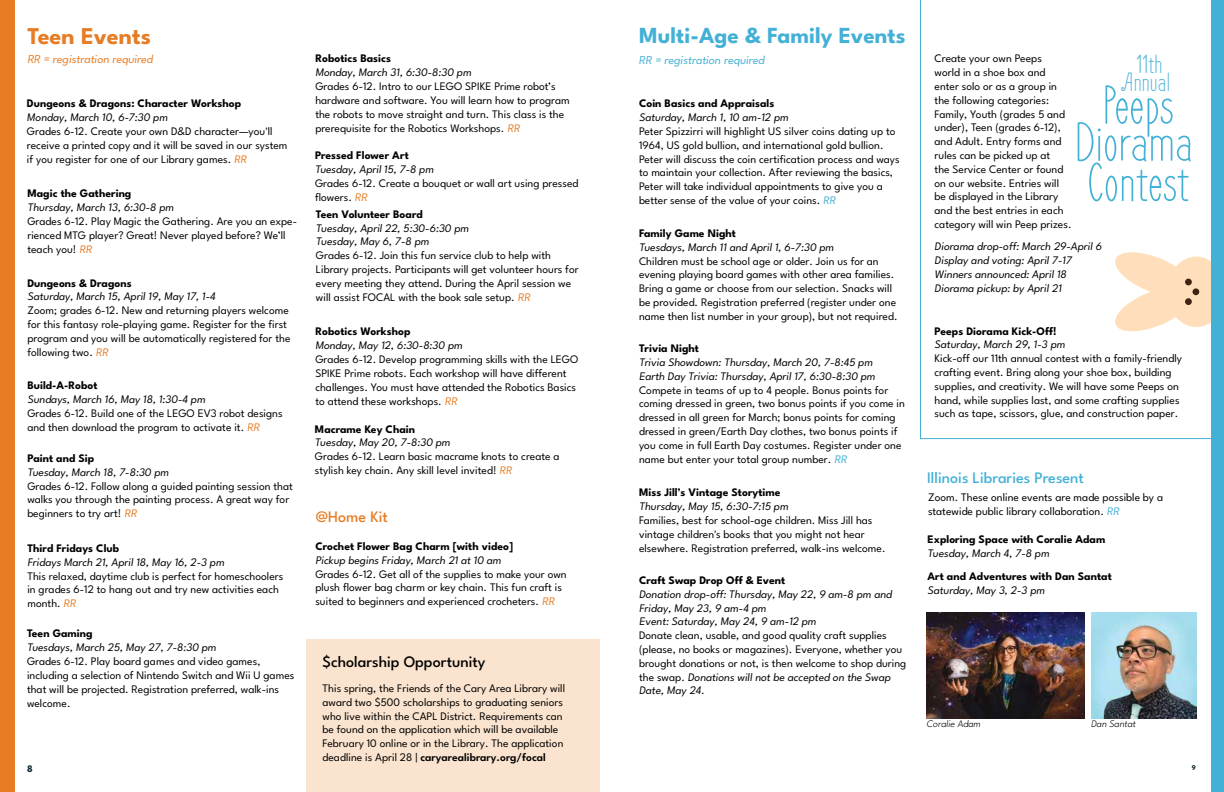
<style>
.page{position:relative;width:1224px;height:792px;background:#fff}
.page>*{position:absolute;margin:0;border:0;box-sizing:border-box;transform-origin:0 0}
.t1{font:54.7px "Frenchpress";color:#43b0d6}
.t2{font:26.3px "Frenchpress";color:#43b0d6}
.t3{font:700 24px "League Spartan";color:#e67d25}
.t4{font:700 23px "League Spartan";color:#43b0d6}
.t5{font:500 16px "League Spartan";color:#43b0d6}
.t6{font:500 16px "League Spartan";color:#000}
.t7{font:500 16px "League Spartan";color:#e67d25}
.t8{font:12px "League Spartan";color:#e67d25}
.t9{font:12px "League Spartan";color:#43b0d6}
.t10{font:11.5px/13.8px "League Spartan";color:#000}
.t11{font:700 11.5px "League Spartan";color:#000}
.t12{font:300 10px "League Spartan";color:#000}
.t13{font:700 10px "League Spartan";color:#0b222c}
.t14{font:700 7.4px "League Spartan";color:#0b222c}
.s1{color:#e67d25}
.s2{color:#43b0d6}
.s3{font-weight:600}
</style>
<div class="page">
<svg style="left:1115px;top:252px;width:96px;height:80px"></svg>
<div style="left:1185px;top:279px;width:7px;height:6px;background:#412312;border-radius:50%"></div>
<div style="left:1185px;top:298px;width:7px;height:7px;background:#412312;border-radius:50%"></div>
<div style="left:1193px;top:288px;width:6px;height:7px;background:#412312;border-radius:50%"></div>
<div style="left:306px;top:639px;width:293px;height:153px;background:#fae4cf"></div>
<div style="left:0;top:0;width:14px;height:792px;background:#e67d25"></div>
<div style="left:1211px;top:0;width:13px;height:792px;background:#43b0d6"></div>
<hr style="left:920px;top:438px;width:291px;height:1px;background:#43b0d6">
<img style="left:1091px;top:612px;width:106px;height:106px">
<img style="left:927px;top:612px;width:158px;height:106px">
<hr style="left:920px;top:0;width:1px;height:439px;background:#43b0d6">
<h3 class="t3" style="left:27px;top:17px;width:125px">Teen Events</h3>
<h3 class="t4" style="left:639px;top:18px;width:268px">Multi-Age &amp; Family Events</h3>
<p class="t8" style="left:27px;top:50px;width:129px">RR = registration required</p>
<p class="t9" style="left:639px;top:51px;width:129px">RR = registration required</p>
<p class="t11" style="left:315px;top:50px;width:77px">Robotics Basics</p>
<p class="t10" style="left:315px;top:65px;width:256px">Monday, March 31, 6:30-8:30 pm<br>Grades 6-12. Intro to our LEGO SPIKE Prime robot’s hardware and software. You will learn how to program the robots to move straight and turn. This class is the prerequisite for the Robotics Workshops. <span class="s1">RR</span></p>
<p class="t11" style="left:639px;top:95px;width:137px">Coin Basics and Appraisals</p>
<p class="t10" style="left:639px;top:110px;width:262px">Saturday, March 1, 10 am-12 pm<br>Peter Spizzirri will highlight US silver coins dating up to 1964, US gold bullion, and international gold bullion.<br>Peter will discuss the coin certification process and ways to maintain your collection. After reviewing the basics, Peter will take individual appointments to give you a better sense of the value of your coins. <span class="s2">RR</span></p>
<p class="t11" style="left:27px;top:95px;width:216px">Dungeons &amp; Dragons: Character Workshop</p>
<p class="t10" style="left:27px;top:110px;width:262px">Monday, March 10, 6-7:30 pm<br>Grades 6-12. Create your own D&amp;D character—you'll receive a printed copy and it will be saved in our system if you register for one of our Library games. <span class="s1">RR</span></p>
<p class="t11" style="left:315px;top:146px;width:95px">Pressed Flower Art</p>
<p class="t10" style="left:315px;top:161px;width:265px">Tuesday, April 15, 7-8 pm<br>Grades 6-12. Create a bouquet or wall art using pressed flowers. <span class="s1">RR</span></p>
<p class="t11" style="left:27px;top:184px;width:106px">Magic the Gathering</p>
<p class="t10" style="left:27px;top:199px;width:271px">Thursday, March 13, 6:30-8 pm<br>Grades 6-12. Play Magic the Gathering. Are you an expe&shy;rienced MTG player? Great! Never played before? We’ll teach you! <span class="s1">RR</span></p>
<p class="t11" style="left:316px;top:205px;width:108px">Teen Volunteer Board</p>
<p class="t10" style="left:316px;top:220px;width:264px">Tuesday, April 22, 5:30-6:30 pm<br>Tuesday, May 6, 7-8 pm<br>Grades 6-12. Join this fun service club to help with Library projects. Participants will get volunteer hours for every meeting they attend. During the April session we will assist FOCAL with the book sale setup. <span class="s1">RR</span></p>
<p class="t11" style="left:639px;top:224px;width:99px">Family Game Night</p>
<p class="t10" style="left:639px;top:239px;width:260px">Tuesdays, March 11 and April 1, 6-7:30 pm<br>Children must be school age or older. Join us for an evening playing board games with other area families.<br>Bring a game or choose from our selection. Snacks will be provided. Registration preferred (register under one name then list number in your group), but not required.</p>
<p class="t11" style="left:27px;top:274px;width:106px">Dungeons &amp; Dragons</p>
<p class="t10" style="left:27px;top:289px;width:265px">Saturday, March 15, April 19, May 17, 1-4<br>Zoom; grades 6-12. New and returning players welcome for this fantasy role-playing game. Register for the first program and you will be automatically registered for the following two. <span class="s1">RR</span></p>
<p class="t11" style="left:315px;top:323px;width:97px">Robotics Workshop</p>
<p class="t10" style="left:315px;top:338px;width:265px">Monday, May 12, 6:30-8:30 pm<br>Grades 6-12. Develop programming skills with the LEGO SPIKE Prime robots. Each workshop will have different challenges. You must have attended the Robotics Basics to attend these workshops. <span class="s1">RR</span></p>
<p class="t11" style="left:639px;top:339px;width:62px">Trivia Night</p>
<p class="t10" style="left:639px;top:354px;width:267px">Trivia Showdown: Thursday, March 20, 7-8:45 pm Earth Day Trivia: Thursday, April 17, 6:30-8:30 pm Compete in teams of up to 4 people. Bonus points for coming dressed in green, two bonus points if you come in dressed in all green for March; bonus points for coming dressed in green/Earth Day clothes, two bonus points if you come in full Earth Day costumes. Register under one name but enter your total group number. <span class="s2">RR</span></p>
<p class="t11" style="left:27px;top:377px;width:72px">Build-A-Robot</p>
<p class="t10" style="left:27px;top:391px;width:257px">Sundays, March 16, May 18, 1:30-4 pm<br>Grades 6-12. Build one of the LEGO EV3 robot designs and then download the program to activate it. <span class="s1">RR</span></p>
<p class="t11" style="left:315px;top:420px;width:102px">Macrame Key Chain</p>
<p class="t10" style="left:315px;top:435px;width:246px">Tuesday, May 20, 7-8:30 pm<br>Grades 6-12. Learn basic macrame knots to create a stylish key chain. Any skill level invited! <span class="s1">RR</span></p>
<p class="t11" style="left:27px;top:449px;width:69px">Paint and Sip</p>
<p class="t10" style="left:27px;top:464px;width:267px">Tuesday, March 18, 7-8:30 pm<br>Grades 6-12. Follow along a guided painting session that walks you through the painting process. A great way for beginners to try art! <span class="s1">RR</span></p>
<p class="t11" style="left:639px;top:484px;width:143px">Miss Jill’s Vintage Storytime</p>
<p class="t10" style="left:639px;top:499px;width:248px">Thursday, May 15, 6:30-7:15 pm<br>Families, best for school-age children. Miss Jill has vintage children's books that you might not hear elsewhere. Registration preferred, walk-ins welcome.</p>
<h3 class="t7" style="left:316px;top:505px;width:74px">@Home Kit</h3>
<p class="t11" style="left:315px;top:537px;width:199px">Crochet Flower Bag Charm [with video]</p>
<p class="t10" style="left:315px;top:552px;width:253px">Pickup begins Friday, March 21 at 10 am<br>Grades 6-12. Get all of the supplies to make your own plush flower bag charm or key chain. This fun craft is suited to beginners and experienced crocheters. <span class="s1">RR</span></p>
<p class="t11" style="left:27px;top:539px;width:93px">Third Fridays Club</p>
<p class="t10" style="left:27px;top:554px;width:257px">Fridays March 21, April 18, May 16, 2-3 pm<br>This relaxed, daytime club is perfect for homeschoolers in grades 6-12 to hang out and try new activities each month. <span class="s1">RR</span></p>
<p class="t11" style="left:639px;top:571px;width:148px">Craft Swap Drop Off &amp; Event</p>
<p class="t10" style="left:639px;top:586px;width:269px">Donation drop-off: Thursday, May 22, 9 am-8 pm and Friday, May 23, 9 am-4 pm<br>Event: Saturday, May 24, 9 am-12 pm<br>Donate clean, usable, and good quality craft supplies (please, no books or magazines). Everyone, whether you brought donations or not, is then welcome to shop during t h e s w a p . Donations will not be accepted on the Swap Date, May 24.</p>
<p class="t11" style="left:27px;top:625px;width:67px">Teen Gaming</p>
<p class="t10" style="left:27px;top:639px;width:269px">Tuesdays, March 25, May 27, 7-8:30 pm<br>Grades 6-12. Play board games and video games, including a selection of Nintendo Switch and Wii U games that will be projected. Registration preferred, walk-ins welcome.</p>
<h3 class="t6" style="left:323px;top:650px;width:164px">$cholarship Opportunity</h3>
<p class="t10" style="left:323px;top:680px;width:244px">This spring, the Friends of the Cary Area Library will award two $500 scholarships to graduating seniors who live within the CAPL District. Requirements can be found on the application which will be available February 10 online or in the Library. The application deadline is April 28 | <span class="s3">caryarealibrary.org/focal</span></p>
<p class="t13" style="left:27px;top:761px;width:7px">8</p>
<h2 class="t2" style="left:1137px;top:48px;width:28px">11th</h2>
<h2 class="t2" style="left:1122px;top:67px;width:50px">Annual</h2>
<p class="t10" style="left:935px;top:51px;width:139px">Create your own Peeps<br>world in a shoe box and enter solo or as a group in the following categories:<br>Family, Youth (grades 5 and under), Teen (grades 6-12), and Adult. Entry forms and rules can be picked up at<br>the Service Center or found on our website. Entries will be displayed in the Library and the best entries in each category will win Peep prizes.</p>
<h1 class="t1" style="left:1102px;top:73px;width:73px">Peeps</h1>
<h1 class="t1" style="left:1074px;top:110px;width:120px">Diorama</h1>
<h1 class="t1" style="left:1087px;top:150px;width:104px">Contest</h1>
<p class="t10" style="left:935px;top:239px;width:171px">Diorama drop-off: March 29-April 6<br>Display and voting: April 7-17<br>Winners announced: April 18<br>Diorama pickup: by April 21</p>
<p class="t11" style="left:935px;top:322px;width:124px">Peeps Diorama Kick-Off!</p>
<p class="t10" style="left:935px;top:337px;width:249px">Saturday, March 29, 1-3 pm<br>Kick-off our 11th annual contest with a family-friendly crafting event. Bring along your shoe box, building supplies, and creativity. We will have some Peeps on hand, while supplies last, and some crafting supplies such as tape, scissors, glue, and construction paper.</p>
<h3 class="t5" style="left:927px;top:466px;width:158px">Illinois Libraries Present</h3>
<p class="t10" style="left:928px;top:489px;width:237px">Zoom. These online events are made possible by a statewide public library collaboration. <span class="s2">RR</span></p>
<p class="t11" style="left:928px;top:530px;width:179px">Exploring Space with Coralie Adam</p>
<p class="t10" style="left:928px;top:545px;width:125px">Tuesday, March 4, 7-8 pm</p>
<p class="t11" style="left:927px;top:567px;width:186px">Art and Adventures with Dan Santat</p>
<p class="t10" style="left:927px;top:582px;width:121px">Saturday, May 3, 2-3 pm</p>
<p class="t12" style="left:927px;top:717px;width:57px">Coralie Adam</p>
<p class="t12" style="left:1091px;top:717px;width:48px">Dan Santat</p>
<p class="t14" style="left:1192px;top:762px;width:6px">9</p>
</div>
